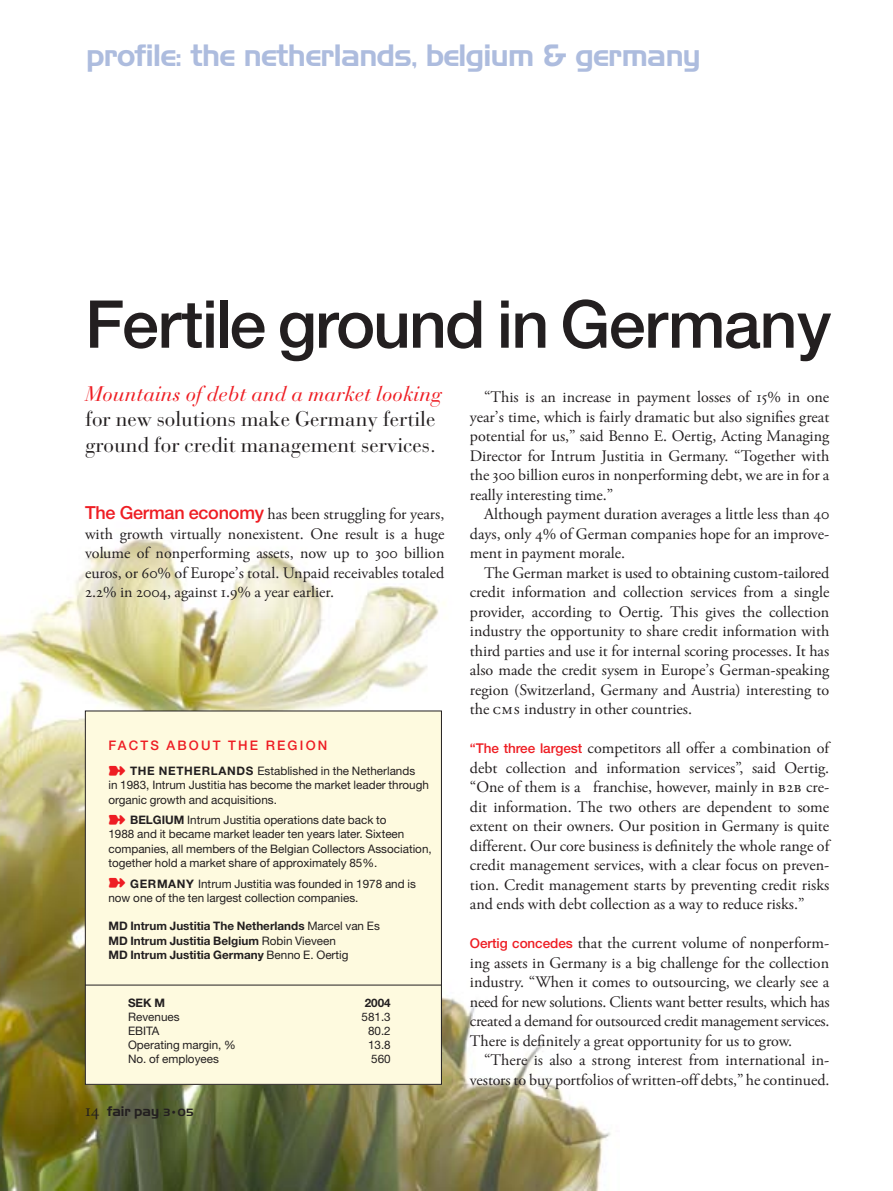
<style>
.page{position:relative;width:893px;height:1191px;background:#fff}
.page>*{position:absolute;margin:0;border:0;box-sizing:border-box;transform-origin:0 0}
.t1{font:500 66px "Helvetica Neue";letter-spacing:-.025em;color:#231f20}
.t2{font:30px "Handel Gothic BT";letter-spacing:-.025em;color:#adbcde}
.t3{font:21px/25.5px "Bauer Bodoni";color:#231f20}
.t4{font:italic 21px "Bauer Bodoni";color:#ee1d23}
.t5{font:16.05px/19.5px "Cap Garamond";color:#231f20;text-align:justify}
.t6{font:13.5px "Handel Gothic BT";color:#231f20}
.t7{font:500 13.2px "Helvetica Neue";letter-spacing:.165em;color:#ee1d23}
.t8{font:11.7px/14.2px "Helvetica Neue";color:#231f20}
.t9{font:700 11.7px/14.2px "Helvetica Neue";color:#231f20}
.s1{font-family:"Helvetica Neue";font-weight:500;font-size:18px;color:#ee1d23}
.s2{color:#ee1d23}
.s3{font-weight:700}
.s4{font-weight:400}
.s5{font-family:"Cap Garamond";font-size:18px}
.s6{font-size:10.2px}
.s7{font-family:"Cap Garamond SC"}
.s8{font-family:"Helvetica Neue";font-weight:500;font-size:13.5px;color:#ee1d23}
</style>
<div class="page">
<img style="left:0;top:538px;width:611px;height:653px">
<div style="left:85px;top:711px;width:356px;height:373px;background:#fefadf"></div>
<div style="left:85px;top:710px;width:357px;height:374px;border:1px solid #231f20"></div>
<hr style="left:85px;top:984px;width:357px;height:1px;background:#231f20">
<h2 class="t2" style="left:86px;top:44px;width:616px">profile: the netherlands, belgium &amp; germany</h2>
<h1 class="t1" style="left:85px;top:300px;width:748px">Fertile ground in Germany</h1>
<h3 class="t4" style="left:85px;top:386px;width:358px">Mountains of debt and a market looking</h3>
<h3 class="t3" style="left:85px;top:409px;width:352px">for new solutions make Germany fertile ground for credit management services.</h3>
<p class="t5" style="left:85px;top:506px;width:361px"><span class="s1">The German economy</span> has been struggling for years, with growth virtually nonexistent. One result is a huge volume of nonperforming assets, now up to 300 billion euros, or 60% of Europe’s total. Unpaid receivables totaled 2.2% in 2004, against 1.9% a year earlier.</p>
<p class="t7" style="left:108px;top:740px;width:220px">FACTS ABOUT THE REGION</p>
<p class="t8" style="left:108px;top:765px;width:322px"><span class="s2">➽</span> <span class="s3">THE NETHERLANDS</span> Established in the Netherlands<br>in 1983, Intrum Justitia has become the market leader through organic growth and acquisitions.</p>
<p class="t8" style="left:108px;top:814px;width:325px"><span class="s2">➽</span> <span class="s3">BELGIUM</span> Intrum Justitia operations date back to<br>1988 and it became market leader ten years later. Sixteen companies, all members of the Belgian Collectors Association, together hold a market share of approximately 85%.</p>
<p class="t8" style="left:108px;top:877px;width:309px"><span class="s2">➽</span> <span class="s3">GERMANY</span> Intrum Justitia was founded in 1978 and is now one of the ten largest collection companies.</p>
<p class="t9" style="left:108px;top:920px;width:273px">MD Intrum Justitia The Netherlands <span class="s4">Marcel van Es<br></span>MD Intrum Justitia Belgium <span class="s4">Robin Vieveen<br></span>MD Intrum Justitia Germany <span class="s4">Benno E. Oertig</span></p>
<p class="t9" style="left:128px;top:997px;width:38px">SEK M</p>
<p class="t9" style="left:365px;top:997px;width:28px">2004</p>
<p class="t8" style="left:128px;top:1011px;width:53px">Revenues</p>
<p class="t8" style="left:361px;top:1011px;width:31px">581.3</p>
<p class="t8" style="left:128px;top:1024px;width:33px">EBITA</p>
<p class="t8" style="left:368px;top:1024px;width:24px">80.2</p>
<p class="t8" style="left:128px;top:1038px;width:109px">Operating margin, %</p>
<p class="t8" style="left:368px;top:1038px;width:24px">13.8</p>
<p class="t8" style="left:128px;top:1052px;width:92px">No. of employees</p>
<p class="t8" style="left:371px;top:1052px;width:21px">560</p>
<p class="t6" style="left:85px;top:1106px;width:110px"><span class="s5">14</span> fair pay <span class="s6">3•05</span></p>
<p class="t5" style="left:470px;top:389px;width:361px;text-indent:14px">“This is an increase in payment losses of 15% in one year’s time, which is fairly dramatic but also signifies great potential for us,” said Benno E. Oertig, Acting Managing Director for Intrum Justitia in Germany. “Together with the 300 billion euros in nonperforming debt, we are in for a really interesting time.”</p>
<p class="t5" style="left:470px;top:506px;width:361px;text-indent:14px">Although payment duration averages a little less than 40 days, only 4% of German companies hope for an improve&shy;ment in payment morale.</p>
<p class="t5" style="left:470px;top:564px;width:361px;text-indent:14px">The German market is used to obtaining custom-tailored credit information and collection services from a single provider, according to Oertig. This gives the collection industry the opportunity to share credit information with third parties and use it for internal scoring processes. It has also made the credit sysem in Europe’s German-speaking region (Switzerland, Germany and Austria) interesting to the <span class="s7">CMS</span> industry in other countries.</p>
<p class="t5" style="left:470px;top:740px;width:361px"><span class="s8">“The three largest</span> competitors all offer a combination of debt collection and information services”, said Oertig. “One of them is a franchise, however, mainly in <span class="s7">B2B</span> cre&shy;dit information. The two others are dependent to some extent on their owners. Our position in Germany is quite different. Our core business is definitely the whole range of credit management services, with a clear focus on preven&shy;tion. Credit management starts by preventing credit risks and ends with debt collection as a way to reduce risks.”</p>
<p class="t5" style="left:470px;top:935px;width:361px"><span class="s8">Oertig concedes</span> that the current volume of nonperform&shy;ing assets in Germany is a big challenge for the collection industry. “When it comes to outsourcing, we clearly see a need for new solutions. Clients want better results, which has created a demand for outsourced credit management services.<br>There is definitely a great opportunity for us to grow.</p>
<p class="t5" style="left:470px;top:1052px;width:361px;text-align:right">“There is also a strong interest from international in&shy;vestors to buy portfolios of written-off debts,” he continued.</p>
</div>
